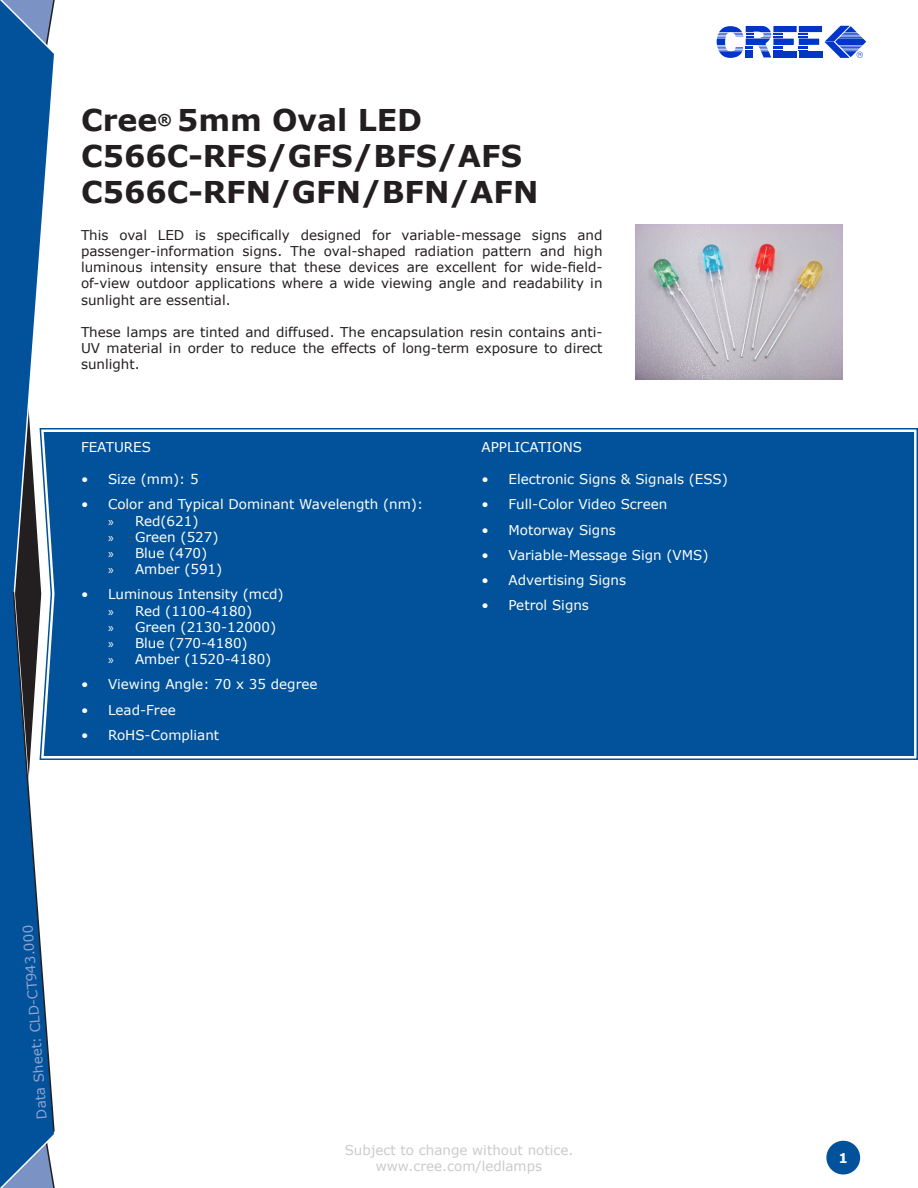
<style>
.page{position:relative;width:918px;height:1188px;background:#fff}
.page>*{position:absolute;margin:0;border:0;box-sizing:border-box;transform-origin:0 0}
.t1{font:700 30px "Verdana";color:#231f20}
.t2{font:13.5px/16.2px "Verdana";color:#231f20;text-align:justify}
.t3{font:13.5px "Verdana";color:#fffffa}
.t4{font:13.5px/16.2px "Verdana";color:#939598;text-align:center}
.t5{font:13.5px "Verdana";color:#90a3ce}
.t6{font:700 13.5px "Verdana";color:#fff}
.s1{font-family:"Myriad Pro"}
</style>
<div class="page">
<svg style="left:0;top:0;width:55px;height:590px"></svg>
<div style="left:826px;top:1141px;width:34px;height:33px;background:#01529a;border-radius:50%"></div>
<svg style="left:39px;top:427px;width:879px;height:333px"></svg>
<div style="left:44px;top:432px;width:870px;height:324px;background:#01529a"></div>
<svg style="left:717px;top:26px;width:149px;height:32px"></svg>
<svg style="left:0;top:590px;width:58px;height:598px"></svg>
<img style="left:635px;top:224px;width:208px;height:156px">
<p class="t1" style="left:81px;top:101px;width:343px">Cree<sup>®</sup> 5mm Oval LED</p>
<p class="t1" style="left:81px;top:137px;width:442px">C566C-RFS/GFS/BFS/AFS</p>
<p class="t1" style="left:81px;top:173px;width:459px">C566C-RFN/GFN/BFN/AFN</p>
<p class="t2" style="left:81px;top:226px;width:523px">This oval LED is specifically designed for variable-message signs and passenger-information signs. The oval-shaped radiation pattern and high luminous intensity ensure that these devices are excellent for wide-field&shy;of-view outdoor applications where a wide viewing angle and readability in sunlight are essential.</p>
<p class="t2" style="left:81px;top:324px;width:523px">These lamps are tinted and diffused. The encapsulation resin contains anti-UV material in order to reduce the effects of long-term exposure to direct sunlight.</p>
<p class="t3" style="left:81px;top:438px;width:72px">FEATURES</p>
<p class="t3" style="left:81px;top:471px;width:119px">• Size (mm): 5</p>
<p class="t3" style="left:81px;top:496px;width:344px">• Color and Typical Dominant Wavelength (nm):</p>
<p class="t3" style="left:108px;top:512px;width:92px"><span class="s1">»</span> Red(621)</p>
<p class="t3" style="left:108px;top:528px;width:112px"><span class="s1">»</span> Green (527)</p>
<p class="t3" style="left:108px;top:545px;width:101px"><span class="s1">»</span> Blue (470)</p>
<p class="t3" style="left:108px;top:561px;width:116px"><span class="s1">»</span> Amber (591)</p>
<p class="t3" style="left:81px;top:586px;width:204px">• Luminous Intensity (mcd)</p>
<p class="t3" style="left:108px;top:602px;width:146px"><span class="s1">»</span> Red (1100-4180)</p>
<p class="t3" style="left:108px;top:618px;width:170px"><span class="s1">»</span> Green (2130-12000)</p>
<p class="t3" style="left:108px;top:635px;width:141px"><span class="s1">»</span> Blue (770-4180)</p>
<p class="t3" style="left:108px;top:651px;width:165px"><span class="s1">»</span> Amber (1520-4180)</p>
<p class="t3" style="left:81px;top:676px;width:238px">• Viewing Angle: 70 x 35 degree</p>
<p class="t3" style="left:81px;top:701px;width:96px">• Lead-Free</p>
<p class="t3" style="left:81px;top:726px;width:140px">• RoHS-Compliant</p>
<p class="t3" style="left:482px;top:438px;width:102px">APPLICATIONS</p>
<p class="t3" style="left:482px;top:471px;width:248px">• Electronic Signs &amp; Signals (ESS)</p>
<p class="t3" style="left:482px;top:496px;width:187px">• Full-Color Video Screen</p>
<p class="t3" style="left:482px;top:521px;width:136px">• Motorway Signs</p>
<p class="t3" style="left:482px;top:546px;width:229px">• Variable-Message Sign (VMS)</p>
<p class="t3" style="left:482px;top:572px;width:146px">• Advertising Signs</p>
<p class="t3" style="left:482px;top:597px;width:109px">• Petrol Signs</p>
<p class="t5" style="left:33px;top:1120px;width:196px;rotate:-94deg">Data Sheet: CLD-CT943.000</p>
<p class="t4" style="left:345px;top:1141px;width:230px">Subject to change without notice. www.cree.com/ledlamps</p>
<p class="t6" style="left:838px;top:1149px;width:11px">1</p>
</div>
